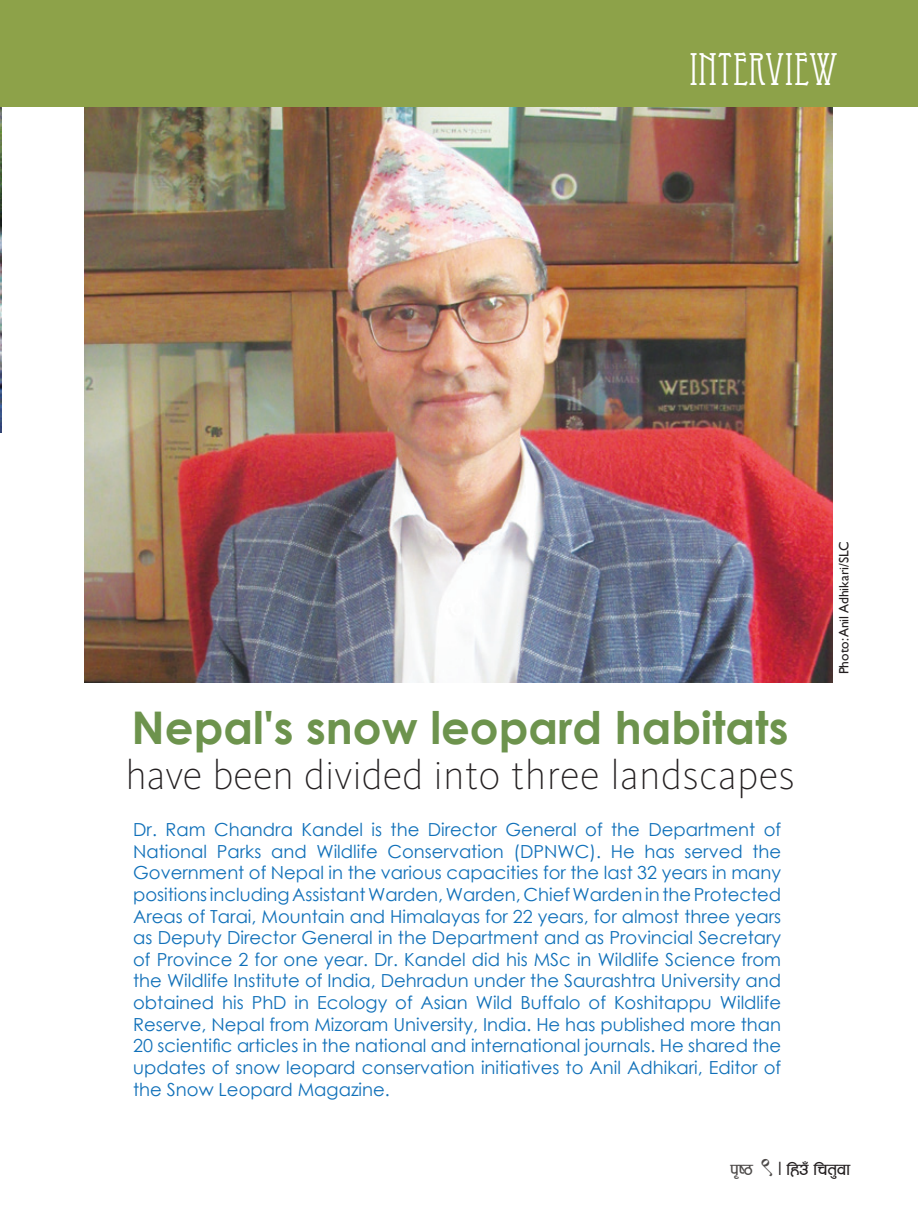
<style>
.page{position:relative;width:918px;height:1210px;background:#fff}
.page>*{position:absolute;margin:0;border:0;box-sizing:border-box;transform-origin:0 0}
.t1{font:700 45px "Century Gothic";color:#6d934d}
.t2{font:45px "Eccentric Std";color:#fff}
.t3{font:200 42px "Kievit OT";letter-spacing:.01em;color:#231f20}
.t4{font:21px "Aankit";color:#231f20}
.t5{font:18px/21.6px "Century Gothic";color:#1070b9;text-align:justify}
.t6{font:13.5px "Gill Sans";color:#231f20}
.s1{color:#4d4a49}
.s2{font-family:"HIMALAYA TT FONT";color:#4d4a49}
.s3{font-family:"Century Gothic";font-size:18px}
</style>
<div class="page">
<img style="left:85px;top:106px;width:748px;height:577px">
<img style="left:0;top:106px;width:1px;height:326px">
<div style="left:0;top:0;width:918px;height:106px;background:#8da249"></div>
<h1 class="t2" style="left:689px;top:44px;width:151px">INTERVIEW</h1>
<h1 class="t1" style="left:132px;top:693px;width:658px">Nepal's snow leopard habitats</h1>
<h2 class="t3" style="left:125px;top:752px;width:671px">have been divided into three landscapes</h2>
<p class="t5" style="left:133px;top:818px;width:650px">Dr. Ram Chandra Kandel is the Director General of the Department of National Parks and Wildlife Conservation (DPNWC). He has served the Government of Nepal in the various capacities for the last 32 years in many positions including Assistant Warden, Warden, Chief Warden in the Protected Areas of Tarai, Mountain and Himalayas for 22 years, for almost three years as Deputy Director General in the Department and as Provincial Secretary of Province 2 for one year. Dr. Kandel did his MSc in Wildlife Science from the Wildlife Institute of India, Dehradun under the Saurashtra University and obtained his PhD in Ecology of Asian Wild Buffalo of Koshitappu Wildlife Reserve, Nepal from Mizoram University, India. He has published more than 20 scientific articles in the national and international journals. He shared the updates of snow leopard conservation initiatives to Anil Adhikari, Editor of the Snow Leopard Magazine.</p>
<p class="t6" style="left:836px;top:674px;width:135px;rotate:-90deg">Photo: Anil Adhikari/SLC</p>
<p class="t4" style="left:731px;top:1158px;width:121px"><span class="s1">k[i7</span> <span class="s2">9</span> <span class="s3">l</span> lxp“lrt'jf</p>
</div>
